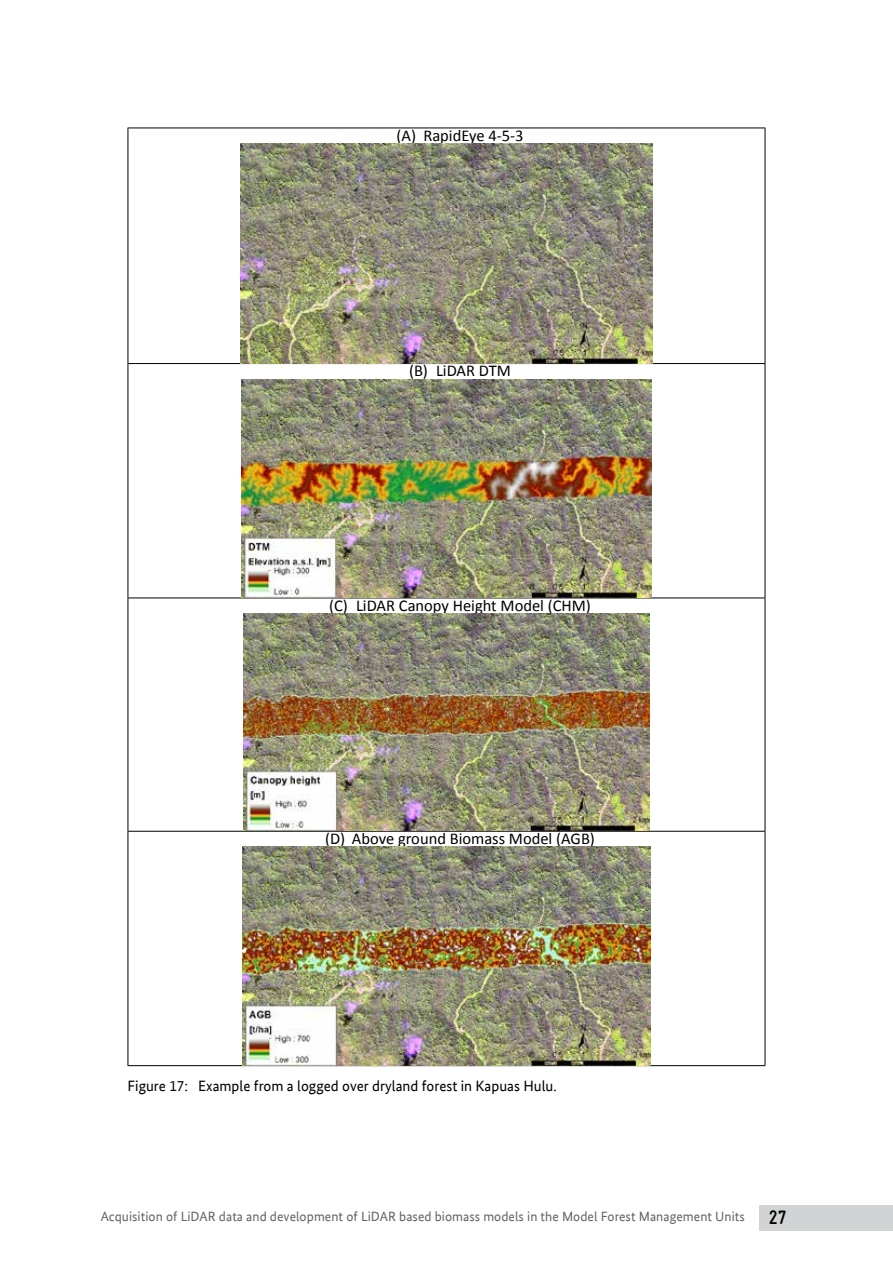
<style>
.page{position:relative;width:893px;height:1263px;background:#fff}
.page>*{position:absolute;margin:0;border:0;box-sizing:border-box;transform-origin:0 0}
.t1{font:16.5px "Calibri";color:#000}
.t2{font:15px "Bundes Sans Office";color:#000}
.t3{font:13.5px "Bundes Sans Office";letter-spacing:.005em;color:#636466}
.s1{font-family:"Gravur";font-weight:700;font-stretch:condensed;font-size:19.5px;color:#000}
</style>
<div class="page">
<div style="left:759px;top:1205px;width:134px;height:26px;background:#d1d3d4"></div>
<hr style="left:128px;top:128px;width:637px;height:1px;background:#000">
<hr style="left:128px;top:128px;width:1px;height:235px;background:#000">
<hr style="left:765px;top:128px;width:1px;height:235px;background:#000">
<hr style="left:128px;top:363px;width:637px;height:1px;background:#000">
<hr style="left:128px;top:364px;width:1px;height:234px;background:#000">
<hr style="left:765px;top:364px;width:1px;height:234px;background:#000">
<hr style="left:128px;top:598px;width:637px;height:1px;background:#000">
<hr style="left:128px;top:598px;width:1px;height:233px;background:#000">
<hr style="left:765px;top:598px;width:1px;height:233px;background:#000">
<hr style="left:128px;top:831px;width:637px;height:1px;background:#000">
<hr style="left:128px;top:832px;width:1px;height:233px;background:#000">
<hr style="left:765px;top:832px;width:1px;height:233px;background:#000">
<hr style="left:128px;top:1065px;width:637px;height:1px;background:#000">
<img style="left:241px;top:144px;width:411px;height:219px">
<img style="left:242px;top:379px;width:409px;height:219px">
<img style="left:243px;top:614px;width:406px;height:217px">
<img style="left:242px;top:847px;width:409px;height:218px">
<p class="t1" style="left:396px;top:124px;width:129px">(A) RapidEye 4-5-3</p>
<p class="t1" style="left:409px;top:359px;width:103px">(B) LiDAR DTM</p>
<p class="t1" style="left:329px;top:594px;width:263px">(C) LiDAR Canopy Height Model (CHM)</p>
<p class="t1" style="left:325px;top:827px;width:271px">(D) Above ground Biomass Model (AGB)</p>
<p class="t2" style="left:128px;top:1078px;width:431px">Figure 17: Example from a logged over dryland forest in Kapuas Hulu.</p>
<p class="t3" style="left:101px;top:1209px;width:687px">Acquisition of LiDAR data and development of LiDAR based biomass models in the Model Forest Management Units <span class="s1">27</span></p>
</div>
